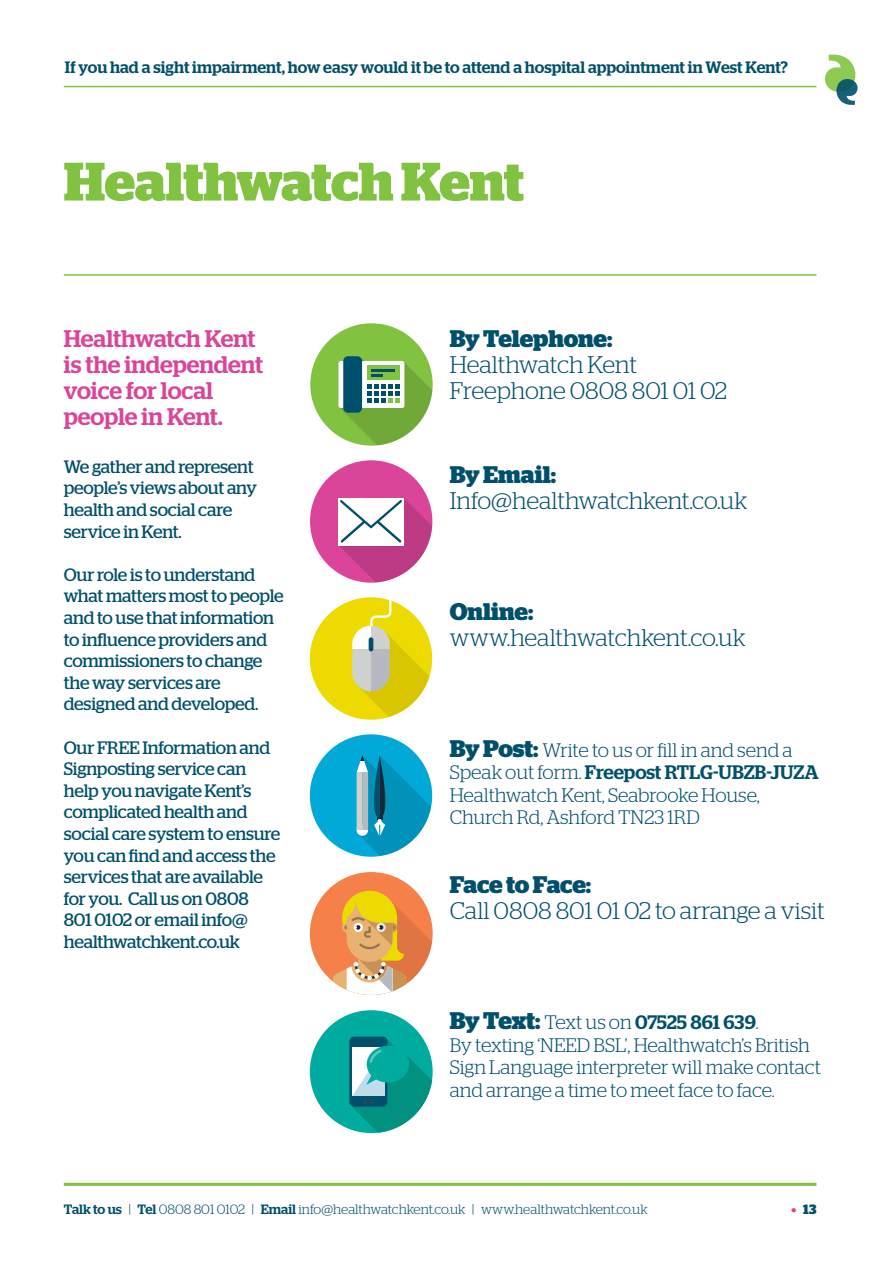
<style>
.page{position:relative;width:893px;height:1263px;background:#fff}
.page>*{position:absolute;margin:0;border:0;box-sizing:border-box;transform-origin:0 0}
.t1{font:700 54px "Stag";letter-spacing:-.01em;color:#81c340}
.t2{font:300 24px/26.2px "Stag";color:#004f6b}
.t3{font:500 24px/26.2px "Stag";letter-spacing:-.005em;color:#da4599}
.t4{font:700 24px "Stag";letter-spacing:-.005em;color:#004f6b}
.t5{font:300 19.5px/22.5px "Stag";letter-spacing:-.005em;color:#004f6b}
.t6{font:18px/21.6px "Stag";letter-spacing:-.015em;color:#004f6b}
.t7{font:500 16.5px "Stag";color:#004f6b}
.t8{font:300 13.5px "Stag";color:#004f6b}
.t9{font:700 13.5px "Stag";color:#004f6b}
.s1{font-weight:700;font-size:24px}
.s2{font-weight:500}
.s3{color:#da4599}
</style>
<div class="page">
<hr style="left:64px;top:86px;width:752px;height:1px;background:#81c340">
<hr style="left:64px;top:1183px;width:752px;height:3px;background:#81c340">
<svg style="left:825px;top:54px;width:32px;height:51px"></svg>
<hr style="left:64px;top:274px;width:752px;height:2px;background:#81c340">
<div style="left:310px;top:597px;width:122px;height:123px;background:#edda01;border-radius:50%"></div>
<div style="left:310px;top:460px;width:122px;height:123px;background:#da4599;border-radius:50%"></div>
<div style="left:310px;top:323px;width:123px;height:123px;background:#81c340;border-radius:50%"></div>
<div style="left:343px;top:356px;width:19px;height:57px;background:#004f6b;border-radius:5px"></div>
<svg style="left:340px;top:358px;width:92px;height:87px"></svg>
<div style="left:310px;top:734px;width:122px;height:123px;background:#00a9d8;border-radius:50%"></div>
<svg style="left:357px;top:755px;width:74px;height:101px"></svg>
<svg style="left:338px;top:498px;width:94px;height:84px"></svg>
<svg style="left:352px;top:597px;width:78px;height:120px"></svg>
<div style="left:310px;top:872px;width:123px;height:123px;background:#f5804a;border-radius:50%"></div>
<svg style="left:333px;top:891px;width:100px;height:104px"></svg>
<div style="left:310px;top:1010px;width:123px;height:123px;background:#00aca0;border-radius:50%"></div>
<div style="left:349px;top:1036px;width:39px;height:71px;background:#006f7d;border-radius:5px"></div>
<svg style="left:350px;top:1036px;width:82px;height:97px"></svg>
<p class="t7" style="left:65px;top:57px;width:725px">If you had a sight impairment, how easy would it be to attend a hospital appointment in West Kent?</p>
<h1 class="t1" style="left:64px;top:150px;width:462px">Healthwatch Kent</h1>
<h2 class="t3" style="left:64px;top:325px;width:201px">Healthwatch Kent is the independent voice for local people in Kent.</h2>
<p class="t6" style="left:64px;top:455px;width:195px">We gather and represent people’s views about any health and social care service in Kent.</p>
<p class="t6" style="left:64px;top:563px;width:221px">Our role is to understand what matters most to people and to use that information to influence providers and commissioners to change the way services are designed and developed.</p>
<p class="t6" style="left:64px;top:736px;width:218px">Our FREE Information and<br>Signposting service can help you navigate Kent’s complicated health and social care system to ensure you can find and access the services that are available for you. Call us on 0808<br>801 0102 or email info@ healthwatchkent.co.uk</p>
<h2 class="t4" style="left:450px;top:324px;width:164px">By Telephone:</h2>
<h2 class="t2" style="left:450px;top:351px;width:279px">Healthwatch Kent<br>Freephone 0808 801 01 02</h2>
<h2 class="t4" style="left:450px;top:461px;width:108px">By Email:</h2>
<h2 class="t2" style="left:450px;top:487px;width:299px">Info@healthwatchkent.co.uk</h2>
<h2 class="t4" style="left:450px;top:597px;width:85px">Online:</h2>
<h2 class="t2" style="left:450px;top:624px;width:297px">www.healthwatchkent.co.uk</h2>
<p class="t5" style="left:450px;top:738px;width:370px"><span class="s1">By Post:</span> Write to us or fill in and send a Speak out form. <span class="s2">Freepost RTLG-UBZB-JUZA </span>Healthwatch Kent, Seabrooke House, Church Rd, Ashford TN23 1RD</p>
<h2 class="t4" style="left:450px;top:870px;width:143px">Face to Face:</h2>
<h2 class="t2" style="left:450px;top:897px;width:376px">Call 0808 801 01 02 to arrange a visit</h2>
<p class="t5" style="left:450px;top:1011px;width:373px"><span class="s1">By Text:</span> Text us on <span class="s2">07525 861 639</span>.<br>By texting ‘NEED BSL’, Healthwatch’s British Sign Language interpreter will make contact and arrange a time to meet face to face.</p>
<p class="t8" style="left:64px;top:1202px;width:585px"><span class="s2">Talk to us</span> | <span class="s2">Tel</span> 0808 801 0102 | <span class="s2">Email</span> info@healthwatchkent.co.uk | www.healthwatchkent.co.uk</p>
<p class="t9" style="left:792px;top:1201px;width:26px"><span class="s3">•</span> 13</p>
</div>
